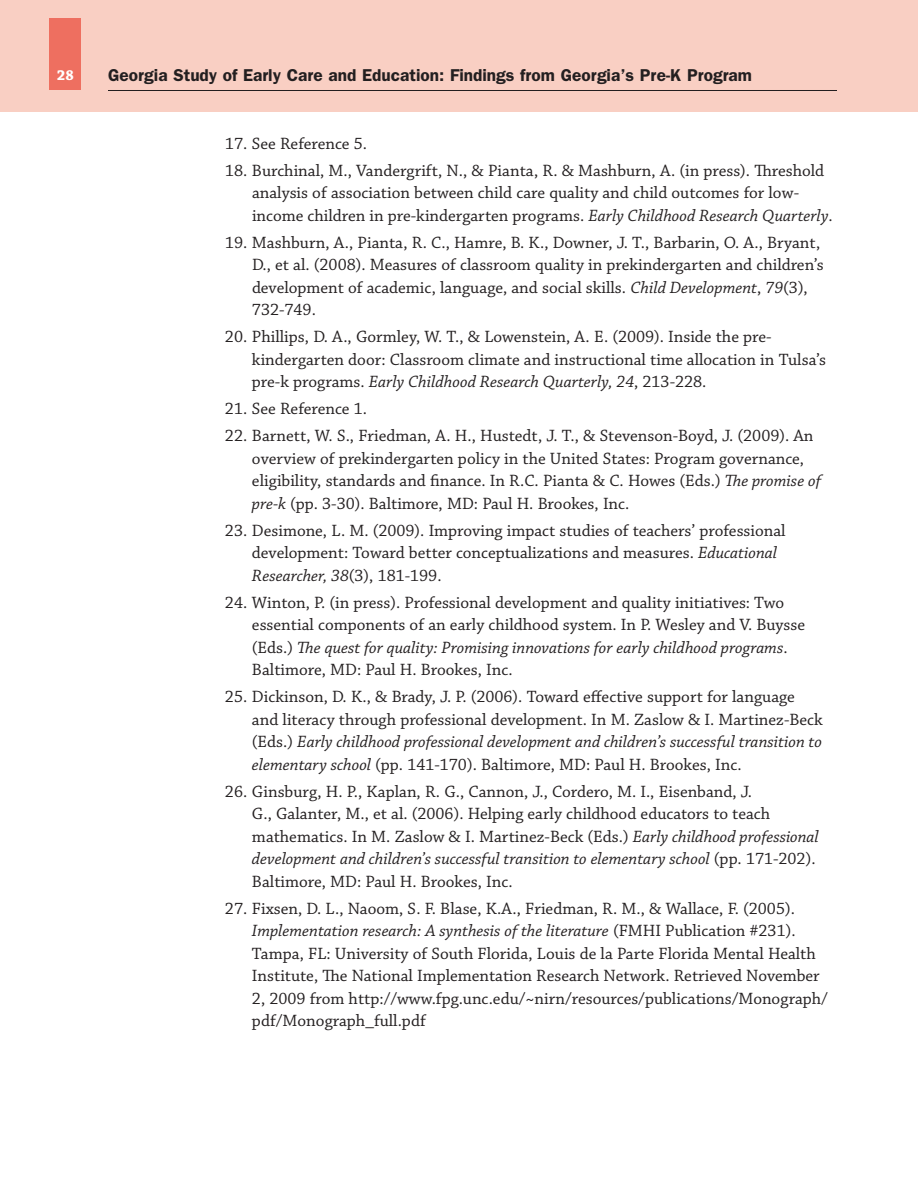
<style>
.page{position:relative;width:918px;height:1188px;background:#fff}
.page>*{position:absolute;margin:0;border:0;box-sizing:border-box;transform-origin:0 0}
.Endnote{font:17.25px/22.5px "Chaparral Pro";color:#231f20}
.t1{font:600 17.25px "Franklin Gothic";color:#231f20}
.t2{font:700 15px "Chaparral Pro";color:#fff}
.s1{font-style:italic}
</style>
<div class="page">
<div style="left:0;top:0;width:918px;height:112px;background:#f9cfc3"></div>
<div style="left:50px;top:18px;width:31px;height:72px;background:#ee6f60"></div>
<hr style="left:108px;top:90px;width:729px;height:1px;background:#231f20">
<p class="t2" style="left:57px;top:67px;width:18px">28</p>
<p class="t1" style="left:108px;top:65px;width:646px">Georgia Study of Early Care and Education: Findings from Georgia’s Pre-K Program</p>
<p class="Endnote" style="left:225px;top:132px;width:144px">17. See Reference 5.</p>
<p class="Endnote" style="left:252px;top:159px;width:582px;text-indent:-27px">18. Burchinal, M., Vandergrift, N., &amp; Pianta, R. &amp; Mashburn, A. (in press). Threshold analysis of association between child care quality and child outcomes for low&shy;income children in pre-kindergarten programs. <span class="s1">Early Childhood Research Quarterly</span>.</p>
<p class="Endnote" style="left:252px;top:231px;width:573px;text-indent:-27px">19. Mashburn, A., Pianta, R. C., Hamre, B. K., Downer, J. T., Barbarin, O. A., Bryant, D., et al. (2008). Measures of classroom quality in prekindergarten and children’s development of academic, language, and social skills. <span class="s1">Child Development</span>, <span class="s1">79</span>(3), 732-749.</p>
<p class="Endnote" style="left:252px;top:326px;width:576px;text-indent:-27px">20. Phillips, D. A., Gormley, W. T., &amp; Lowenstein, A. E. (2009). Inside the pre&shy;kindergarten door: Classroom climate and instructional time allocation in Tulsa’s pre-k programs. <span class="s1">Early Childhood Research Quarterly, 24</span>, 213-228.</p>
<p class="Endnote" style="left:225px;top:398px;width:144px">21. See Reference 1.</p>
<p class="Endnote" style="left:252px;top:425px;width:571px;text-indent:-27px">22. Barnett, W. S., Friedman, A. H., Hustedt, J. T., &amp; Stevenson-Boyd, J. (2009). An overview of prekindergarten policy in the United States: Program governance, eligibility, standards and finance. In R.C. Pianta &amp; C. Howes (Eds.) <span class="s1">The promise of pre-k</span> (pp. 3-30). Baltimore, MD: Paul H. Brookes, Inc.</p>
<p class="Endnote" style="left:252px;top:519px;width:535px;text-indent:-27px">23. Desimone, L. M. (2009). Improving impact studies of teachers’ professional development: Toward better conceptualizations and measures. <span class="s1">Educational<br>Researcher, 38</span>(3), 181-199.</p>
<p class="Endnote" style="left:252px;top:591px;width:555px;text-indent:-27px">24. Winton, P. (in press). Professional development and quality initiatives: Two essential components of an early childhood system. In P. Wesley and V. Buysse (Eds.) <span class="s1">The quest for quality: Promising innovations for early childhood programs</span>.<br>Baltimore, MD: Paul H. Brookes, Inc.</p>
<p class="Endnote" style="left:252px;top:686px;width:572px;text-indent:-27px">25. Dickinson, D. K., &amp; Brady, J. P. (2006). Toward effective support for language and literacy through professional development. In M. Zaslow &amp; I. Martinez-Beck (Eds.) <span class="s1">Early childhood professional development and children’s successful transition to elementary school</span> (pp. 141-170). Baltimore, MD: Paul H. Brookes, Inc.</p>
<p class="Endnote" style="left:252px;top:780px;width:568px;text-indent:-27px">26. Ginsburg, H. P., Kaplan, R. G., Cannon, J., Cordero, M. I., Eisenband, J.<br>G., Galanter, M., et al. (2006). Helping early childhood educators to teach mathematics. In M. Zaslow &amp; I. Martinez-Beck (Eds.) <span class="s1">Early childhood professional development and children’s successful transition to elementary school</span> (pp. 171-202).<br>Baltimore, MD: Paul H. Brookes, Inc.</p>
<p class="Endnote" style="left:252px;top:897px;width:578px;text-indent:-27px">27. Fixsen, D. L., Naoom, S. F. Blase, K.A., Friedman, R. M., &amp; Wallace, F. (2005).<br><span class="s1">Implementation research: A synthesis of the literature</span> (FMHI Publication #231).<br>Tampa, FL: University of South Florida, Louis de la Parte Florida Mental Health Institute, The National Implementation Research Network. Retrieved November 2, 2009 from http://www.fpg.unc.edu/~nirn/resources/publications/Monograph/ pdf/Monograph_full.pdf</p>
</div>
